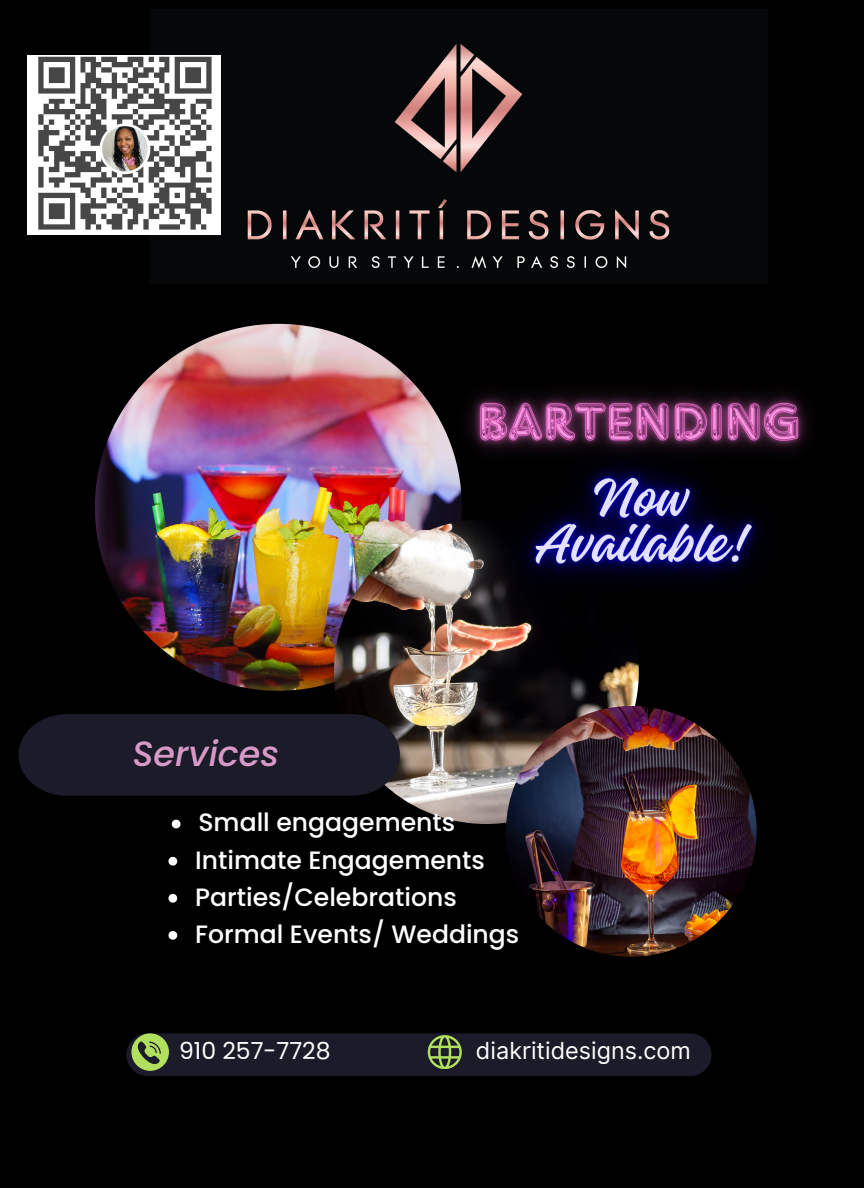
<style>
.page{position:relative;width:864px;height:1188px;background:#000}
.page>*{position:absolute;margin:0;border:0;box-sizing:border-box;transform-origin:0 0}
.t1{font:italic 500 34.95px "Poppins";color:#d899c6}
.t2{font:500 25.05px "Poppins";color:#fff}
.t3{font:23.55px "Poppins";color:#fff}
.t4{font:23.4px "Inter";color:#fff}
</style>
<div class="page">
<img style="left:95px;top:324px;width:367px;height:367px;border-radius:50%">
<img style="left:334px;top:519px;width:305px;height:305px;border-radius:50%">
<img style="left:506px;top:706px;width:251px;height:251px;border-radius:50%">
<div style="left:18px;top:714px;width:382px;height:82px;background:#1b1b2a"></div>
<div style="left:126px;top:1033px;width:586px;height:43px;background:#1b1b2a;border-radius:21px"></div>
<svg style="left:131px;top:1033px;width:38px;height:38px"></svg>
<svg style="left:428px;top:1035px;width:33px;height:34px"></svg>
<img style="left:150px;top:43px;width:520px;height:226px">
<img style="left:28px;top:55px;width:192px;height:179px">
<svg style="left:172px;top:820px;width:9px;height:8px"></svg>
<svg style="left:168px;top:857px;width:9px;height:9px"></svg>
<svg style="left:168px;top:894px;width:9px;height:9px"></svg>
<svg style="left:168px;top:931px;width:9px;height:9px"></svg>
<img style="left:459px;top:490px;width:303px;height:168px">
<img style="left:430px;top:392px;width:379px;height:98px">
<p class="t1" style="left:133px;top:729px;width:148px">Services</p>
<p class="t2" style="left:198px;top:805px;width:258px">Small engagements</p>
<p class="t2" style="left:195px;top:842px;width:291px">Intimate Engagements</p>
<p class="t2" style="left:195px;top:879px;width:263px">Parties/Celebrations</p>
<p class="t2" style="left:195px;top:916px;width:326px">Formal Events/ Weddings</p>
<p class="t3" style="left:179px;top:1035px;width:153px">910 257-7728</p>
<p class="t4" style="left:476px;top:1036px;width:216px">diakritidesigns.com</p>
</div>
